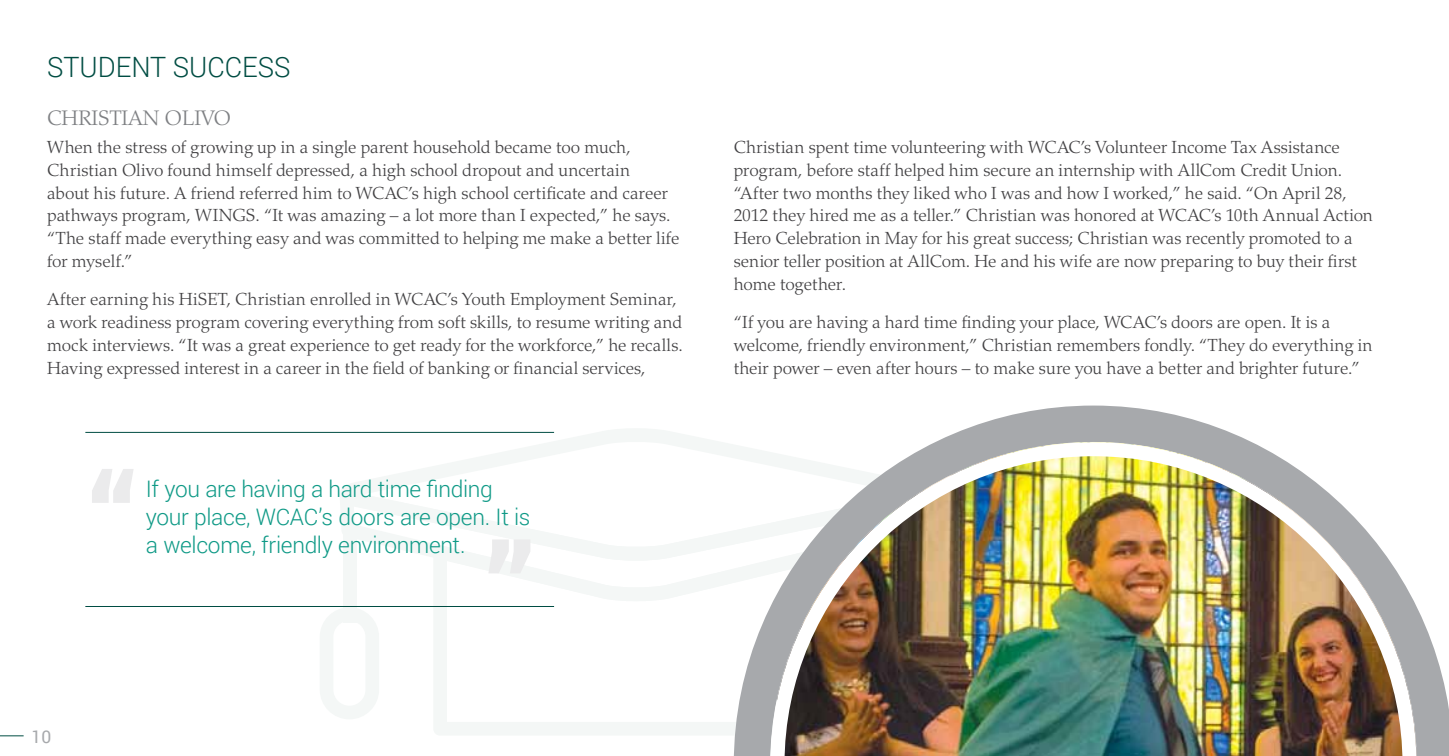
<style>
.page{position:relative;width:1449px;height:756px;background:#fff}
.page>*{position:absolute;margin:0;border:0;box-sizing:border-box;transform-origin:0 0}
.t1{font:300 28px "Roboto";color:#004d43}
.t2{font:300 22.75px/28px "Roboto";letter-spacing:-.02em;color:#109a87}
.t3{font:300 21px "Palatino LT Std";color:#7e8083}
.t4{font:300 17.5px/22.8px "Palatino LT Std";color:#414042}
.t5{font:17.5px "Roboto";color:#a7a9ac}
</style>
<div class="page">
<div style="left:343px;top:527px;width:14px;height:96px;background:#f4f7f6"></div>
<svg style="left:320px;top:609px;width:59px;height:110px"></svg>
<svg style="left:340px;top:429px;width:394px;height:58px"></svg>
<svg style="left:340px;top:487px;width:394px;height:70px"></svg>
<svg style="left:433px;top:545px;width:301px;height:190px"></svg>
<svg style="left:734px;top:406px;width:715px;height:350px"></svg>
<img style="left:771px;top:442px;width:646px;height:314px">
<svg style="left:0;top:736px;width:24px;height:1px"></svg>
<hr style="left:85px;top:432px;width:469px;height:1px;background:#004d43">
<hr style="left:85px;top:606px;width:469px;height:1px;background:#004d43">
<h1 class="t1" style="left:47px;top:47px;width:227px">Student Success</h1>
<p class="t3" style="left:47px;top:106px;width:185px">Christian Olivo</p>
<p class="t4" style="left:47px;top:136px;width:622px">When the stress of growing up in a single parent household became too much, Christian Olivo found himself depressed, a high school dropout and uncertain about his future. A friend referred him to WCAC’s high school certificate and career pathways program, WINGS</p>
<p class="t4" style="left:47px;top:204px;width:634px;text-indent:208px">. “It was amazing – a lot more than I expected,” he says. “The staff made everything easy and was committed to helping me make a better life for myself.”</p>
<p class="t4" style="left:47px;top:288px;width:637px">After earning his HiSET, Christian enrolled in WCAC’s Youth Employment Seminar, a work readiness program covering everything from soft skills, to resume writing and mock interviews. “It was a great experience to get ready for the workforce,” he recalls.<br>Having expressed interest in a career in the field of banking or financial services,</p>
<h2 class="t2" style="left:146px;top:474px;width:386px">If you are having a hard time finding your place, WCAC’s doors are open. It is a welcome, friendly environment.</h2>
<p class="t4" style="left:734px;top:136px;width:641px">Christian spent time volunteering with WCAC’s Volunteer Income Tax Assistance program, before staff helped him secure an internship with AllCom Credit Union. “After two months they liked who I was and how I worked,” he said. “On April 28, 2012 they hired me as a teller.” Christian was honored at WCAC’s 10th Annual Action Hero Celebration in May for his great success; Christian was recently promoted to a senior teller position at AllCom. He and his wife are now preparing to buy their first home together.</p>
<p class="t4" style="left:734px;top:311px;width:640px">“If you are having a hard time finding your place, WCAC’s doors are open. It is a welcome, friendly environment,” Christian remembers fondly. “They do everything in their power – even after hours – to make sure you have a better and brighter future.”</p>
<p class="t5" style="left:32px;top:724px;width:21px">10</p>
</div>
